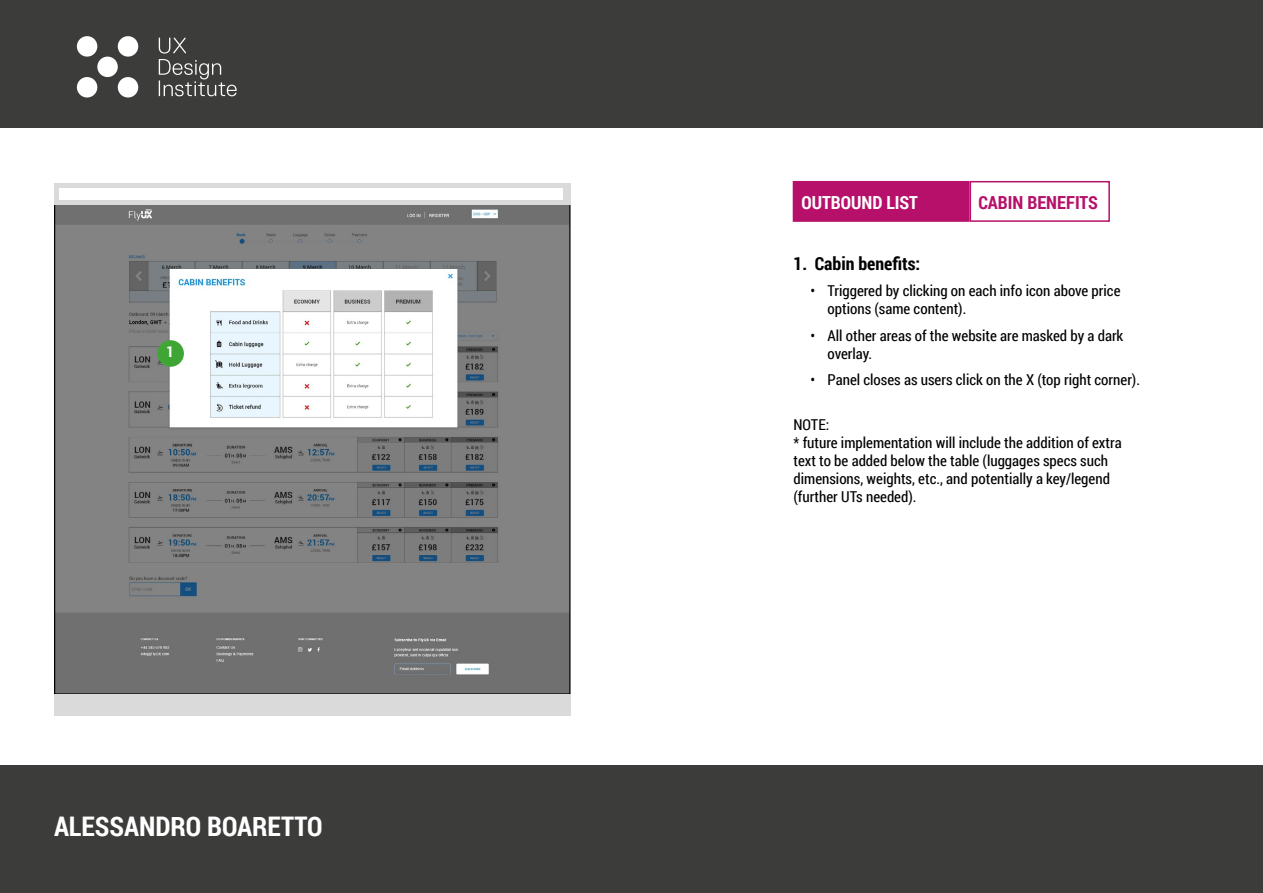
<style>
.page{position:relative;width:1263px;height:893px;background:#fff}
.page>*{position:absolute;margin:0;border:0;box-sizing:border-box;transform-origin:0 0}
.t1{font:700 27px "Roboto Condensed";color:#fff}
.t2{font:700 18px "Roboto Condensed";color:#000}
.t3{font:700 18px "Roboto Condensed";color:#b6106a}
.t4{font:700 18px "Roboto Condensed";color:#fff}
.t5{font:15px/18px "Roboto Condensed";color:#000}
.t6{font:700 15px "Roboto Condensed";color:#fff}
</style>
<div class="page">
<div style="left:0;top:0;width:1263px;height:128px;background:#3c3c3b"></div>
<div style="left:0;top:765px;width:1263px;height:128px;background:#3c3c3b"></div>
<div style="left:118px;top:36px;width:20px;height:21px;background:#fff;border-radius:50%"></div>
<div style="left:77px;top:36px;width:20px;height:21px;background:#fff;border-radius:50%"></div>
<div style="left:77px;top:77px;width:20px;height:21px;background:#fff;border-radius:50%"></div>
<div style="left:97px;top:57px;width:21px;height:20px;background:#fff;border-radius:50%"></div>
<div style="left:118px;top:77px;width:20px;height:21px;background:#fff;border-radius:50%"></div>
<svg style="left:159px;top:38px;width:78px;height:58px"></svg>
<img style="left:56px;top:206px;width:512px;height:487px">
<div style="left:54px;top:183px;width:516px;height:22px;background:#dadada"></div>
<div style="left:54px;top:695px;width:516px;height:21px;background:#dadada"></div>
<div style="left:59px;top:188px;width:504px;height:12px;background:#fff"></div>
<div style="left:157px;top:340px;width:27px;height:27px;background:#3fa535;border-radius:50%"></div>
<div style="left:793px;top:182px;width:176px;height:39px;background:#b6106a"></div>
<div style="left:793px;top:181px;width:176px;height:41px;border:2px solid #b6106a"></div>
<div style="left:969px;top:181px;width:141px;height:41px;border:2px solid #b6106a"></div>
<p class="t6" style="left:166px;top:341px;width:9px">1</p>
<h1 class="t1" style="left:54px;top:808px;width:270px">ALESSANDRO BOARETTO</h1>
<p class="t4" style="left:801px;top:190px;width:118px">OUTBOUND LIST</p>
<p class="t3" style="left:978px;top:190px;width:121px">CABIN BENEFITS</p>
<p class="t2" style="left:793px;top:251px;width:128px">1. Cabin benefits:</p>
<p class="t5" style="left:827px;top:281px;width:294px;text-indent:-17px">• Triggered by clicking on each info icon above price options (same content).</p>
<p class="t5" style="left:827px;top:326px;width:297px;text-indent:-17px">• All other areas of the website are masked by a dark overlay.</p>
<p class="t5" style="left:810px;top:370px;width:331px">• Panel closes as users click on the X (top right corner).</p>
<p class="t5" style="left:793px;top:415px;width:330px">NOTE:<br>* future implementation will include the addition of extra text to be added below the table (luggages specs such dimensions, weights, etc., and potentially a key/legend (further UTs needed).</p>
</div>
